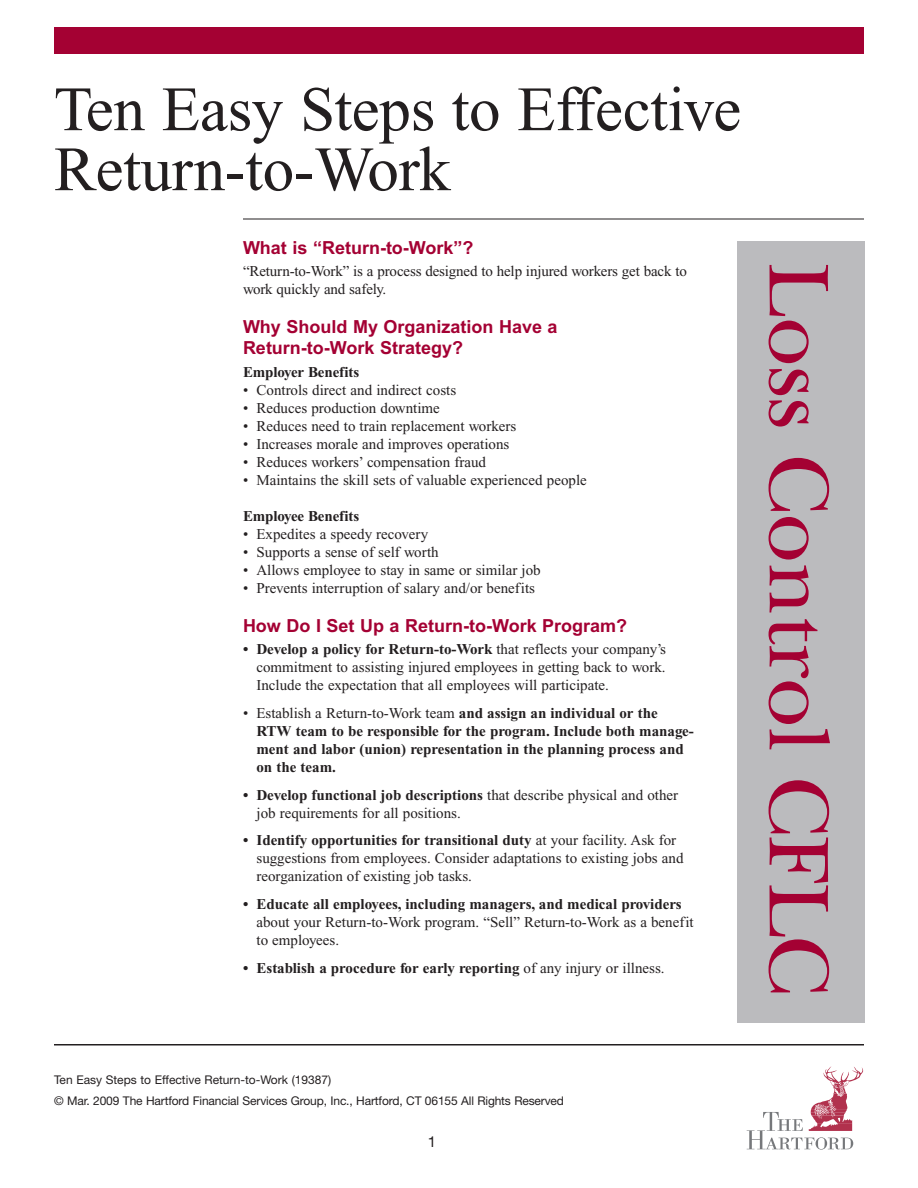
<style>
.page{position:relative;width:918px;height:1188px;background:#fff}
.page>*{position:absolute;margin:0;border:0;box-sizing:border-box;transform-origin:0 0}
.t1{font:88.5px "New Baskerville";letter-spacing:-.005em;color:#a40133}
.t2{font:63px/60px "Times New Roman";letter-spacing:-.005em;color:#231f20}
.t3{font:700 18px/21px "Arial";color:#a40133}
.t4{font:15px/18px "Times New Roman";color:#231f20}
.t5{font:700 15px/18px "Times New Roman";color:#231f20}
.t6{font:15px "Helvetica Neue";color:#231f20}
.t7{font:12px/21px "Helvetica Neue";letter-spacing:-.01em;color:#231f20}
.s1{font-weight:700}
.s2{font-weight:400}
</style>
<div class="page">
<hr style="left:54px;top:1044px;width:810px;height:2px;background:#231f20">
<svg style="left:747px;top:1067px;width:117px;height:83px"></svg>
<div style="left:54px;top:27px;width:810px;height:27px;background:#a40133"></div>
<hr style="left:243px;top:219px;width:621px;height:1px;background:#231f20">
<div style="left:737px;top:241px;width:127px;height:782px;background:#bbbbbe"></div>
<h2 class="t2" style="left:54px;top:85px;width:689px">Ten Easy Steps to Effective<br>Return-to-Work</h2>
<p class="t3" style="left:243px;top:239px;width:232px">What is “Return-to-Work”?</p>
<p class="t4" style="left:243px;top:264px;width:445px">“Return-to-Work” is a process designed to help injured workers get back to work quickly and safely.</p>
<p class="t3" style="left:243px;top:318px;width:316px">Why Should My Organization Have a<br>Return-to-Work Strategy?</p>
<p class="t5" style="left:243px;top:364px;width:118px">Employer Benefits</p>
<p class="t4" style="left:243px;top:382px;width:215px">• Controls direct and indirect costs</p>
<p class="t4" style="left:243px;top:400px;width:198px">• Reduces production downtime</p>
<p class="t4" style="left:243px;top:418px;width:275px">• Reduces need to train replacement workers</p>
<p class="t4" style="left:243px;top:436px;width:268px">• Increases morale and improves operations</p>
<p class="t4" style="left:243px;top:454px;width:245px">• Reduces workers’ compensation fraud</p>
<p class="t4" style="left:243px;top:472px;width:345px">• Maintains the skill sets of valuable experienced people</p>
<p class="t5" style="left:243px;top:508px;width:118px">Employee Benefits</p>
<p class="t4" style="left:243px;top:526px;width:187px">• Expedites a speedy recovery</p>
<p class="t4" style="left:243px;top:544px;width:197px">• Supports a sense of self worth</p>
<p class="t4" style="left:243px;top:562px;width:299px">• Allows employee to stay in same or similar job</p>
<p class="t4" style="left:243px;top:580px;width:294px">• Prevents interruption of salary and/or benefits</p>
<p class="t3" style="left:243px;top:617px;width:386px">How Do I Set Up a Return-to-Work Program?</p>
<p class="t4" style="left:256px;top:642px;width:411px;text-align:justify;text-indent:-14px"><span class="s1">• Develop a policy for Return-to-Work</span> that reflects your company’s commitment to assisting injured employees in getting back to work.<br>Include the expectation that all employees will participate.</p>
<p class="t5" style="left:257px;top:705px;width:439px;text-indent:-14px"><span class="s2">• Establish a Return-to-Work team</span> and assign an individual or the RTW team to be responsible for the program. Include both manage&shy;ment and labor (union) representation in the planning process and on the team.</p>
<p class="t4" style="left:257px;top:787px;width:423px;text-indent:-14px"><span class="s1">• Develop functional job descriptions</span> that describe physical and other job requirements for all positions.</p>
<p class="t4" style="left:257px;top:833px;width:429px;text-indent:-14px"><span class="s1">• Identify opportunities for transitional duty</span> at your facility. Ask for suggestions from employees. Consider adaptations to existing jobs and reorganization of existing job tasks.</p>
<p class="t5" style="left:243px;top:897px;width:440px">• Educate all employees, including managers, and medical providers</p>
<p class="t4" style="left:257px;top:914px;width:439px">about your Return-to-Work program. “Sell” Return-to-Work as a benefit to employees.</p>
<p class="t5" style="left:243px;top:960px;width:423px">• Establish a procedure for early reporting <span class="s2">of any injury or illness.</span></p>
<h1 class="t1" style="left:830px;top:263px;width:734px;rotate:90deg">Loss Control CFLC</h1>
<p class="t7" style="left:54px;top:1071px;width:512px">Ten Easy Steps to Effective Return-to-Work (19387)<br>© Mar. 2009 The Hartford Financial Services Group, Inc., Hartford, CT 06155 All Rights Reserved</p>
<p class="t6" style="left:428px;top:1137px;width:10px">1</p>
</div>
